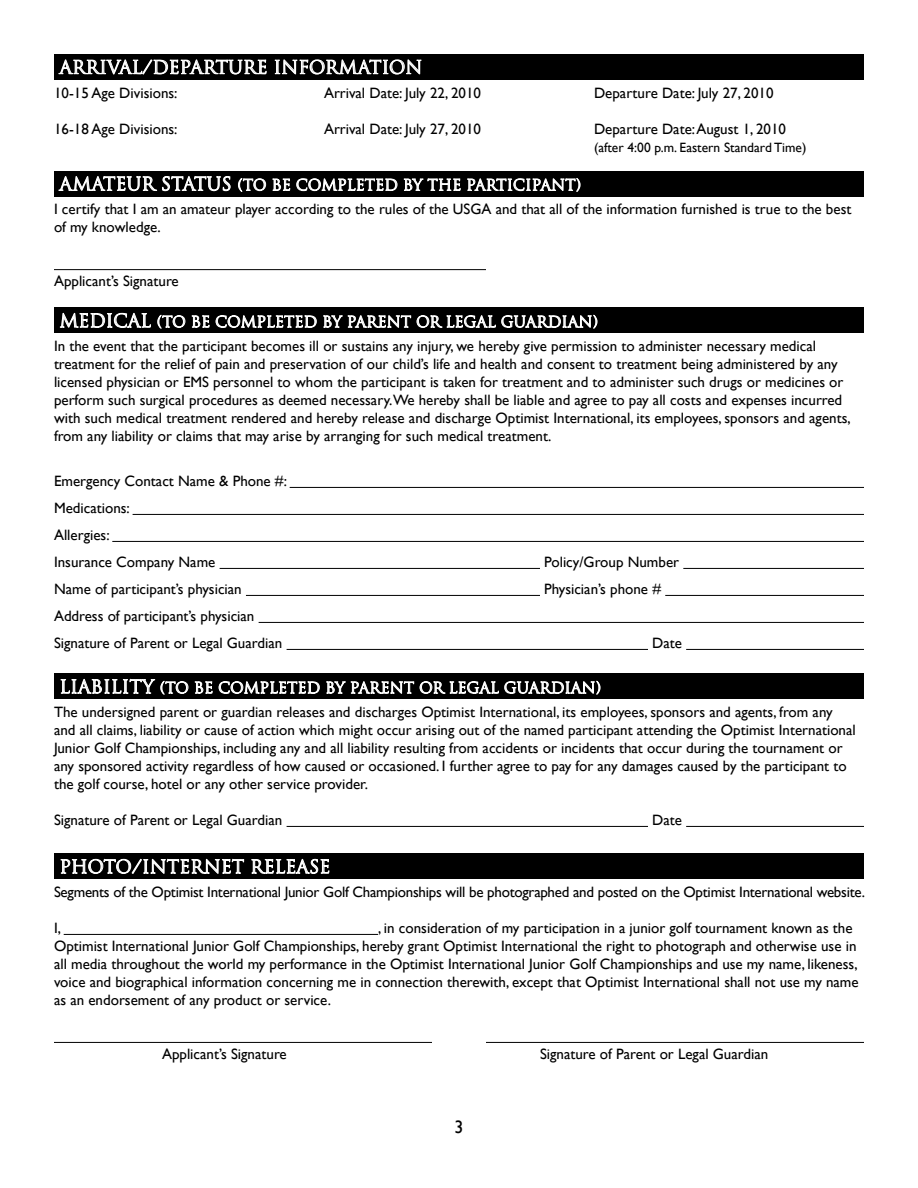
<style>
.page{position:relative;width:918px;height:1188px;background:#fff}
.page>*{position:absolute;margin:0;border:0;box-sizing:border-box;transform-origin:0 0}
.t1{font:18px "Trajan";color:#fff}
.t2{font:18px "Gill Sans";color:#000}
.t3{font:15px/18px "Gill Sans";color:#000}
.t4{font:15px "Trajan";color:#fff}
.t5{font:13.5px "Gill Sans";color:#000}
.s1{font-size:18px}
</style>
<div class="page">
<hr style="left:54px;top:269px;width:432px;height:1px;background:#000">
<hr style="left:290px;top:487px;width:574px;height:1px;background:#000">
<hr style="left:133px;top:514px;width:731px;height:1px;background:#000">
<hr style="left:112px;top:541px;width:752px;height:1px;background:#000">
<hr style="left:220px;top:568px;width:320px;height:1px;background:#000">
<hr style="left:683px;top:568px;width:181px;height:1px;background:#000">
<hr style="left:246px;top:595px;width:294px;height:1px;background:#000">
<hr style="left:665px;top:595px;width:199px;height:1px;background:#000">
<hr style="left:259px;top:622px;width:605px;height:1px;background:#000">
<hr style="left:287px;top:649px;width:361px;height:1px;background:#000">
<hr style="left:686px;top:649px;width:178px;height:1px;background:#000">
<hr style="left:287px;top:826px;width:361px;height:1px;background:#000">
<hr style="left:686px;top:826px;width:178px;height:1px;background:#000">
<hr style="left:64px;top:934px;width:314px;height:1px;background:#000">
<hr style="left:54px;top:1042px;width:378px;height:1px;background:#000">
<hr style="left:486px;top:1042px;width:378px;height:1px;background:#000">
<div style="left:54px;top:54px;width:810px;height:26px;background:#000"></div>
<svg style="left:58px;top:59px;width:85px;height:16px"></svg>
<div style="left:142px;top:59px;width:10px;height:15px;border:1px solid #fff"></div>
<svg style="left:153px;top:59px;width:114px;height:16px"></svg>
<svg style="left:274px;top:59px;width:148px;height:16px"></svg>
<div style="left:54px;top:171px;width:810px;height:25px;background:#000"></div>
<svg style="left:58px;top:176px;width:173px;height:21px"></svg>
<svg style="left:238px;top:178px;width:28px;height:19px"></svg>
<svg style="left:272px;top:178px;width:189px;height:19px"></svg>
<svg style="left:467px;top:178px;width:114px;height:19px"></svg>
<div style="left:54px;top:308px;width:810px;height:25px;background:#000"></div>
<svg style="left:60px;top:307px;width:91px;height:21px"></svg>
<svg style="left:157px;top:307px;width:160px;height:22px"></svg>
<svg style="left:323px;top:314px;width:275px;height:15px"></svg>
<div style="left:54px;top:674px;width:810px;height:25px;background:#000"></div>
<svg style="left:60px;top:673px;width:260px;height:22px"></svg>
<svg style="left:326px;top:680px;width:275px;height:15px"></svg>
<div style="left:54px;top:854px;width:810px;height:25px;background:#000"></div>
<svg style="left:60px;top:859px;width:71px;height:15px"></svg>
<div style="left:132px;top:859px;width:10px;height:15px;border:1px solid #fff"></div>
<svg style="left:143px;top:859px;width:101px;height:15px"></svg>
<svg style="left:251px;top:858px;width:79px;height:16px"></svg>
<p class="t1" style="left:59px;top:56px;width:365px">ARRIVAL/DEPARTURE INFORMATION</p>
<p class="t3" style="left:54px;top:84px;width:125px">10-15 Age Divisions:</p>
<p class="t3" style="left:324px;top:84px;width:159px">Arrival Date: July 22, 2010</p>
<p class="t3" style="left:594px;top:84px;width:181px">Departure Date: July 27, 2010</p>
<p class="t3" style="left:54px;top:120px;width:125px">16-18 Age Divisions:</p>
<p class="t3" style="left:324px;top:120px;width:159px">Arrival Date: July 27, 2010</p>
<p class="t3" style="left:594px;top:120px;width:194px">Departure Date: August 1, 2010</p>
<p class="t5" style="left:594px;top:139px;width:214px">(after 4:00 p.m. Eastern Standard Time)</p>
<p class="t4" style="left:59px;top:176px;width:523px"><span class="s1">AMATEUR STATUS</span> (TO BE COMPLETED BY THE PARTICIPANT)</p>
<p class="t3" style="left:54px;top:200px;width:799px">I certify that I am an amateur player according to the rules of the USGA and that all of the information furnished is true to the best of my knowledge.</p>
<p class="t3" style="left:54px;top:272px;width:126px">Applicant’s Signature</p>
<p class="t4" style="left:59px;top:313px;width:540px"><span class="s1">MEDICAL</span> (TO BE COMPLETED BY PARENT OR LEGAL GUARDIAN)</p>
<p class="t3" style="left:54px;top:337px;width:798px">In the event that the participant becomes ill or sustains any injury, we hereby give permission to administer necessary medical treatment for the relief of pain and preservation of our child’s life and health and consent to treatment being administered by any licensed physician or EMS personnel to whom the participant is taken for treatment and to administer such drugs or medicines or perform such surgical procedures as deemed necessary.We hereby shall be liable and agree to pay all costs and expenses incurred with such medical treatment rendered and hereby release and discharge Optimist International, its employees, sponsors and agents, from any liability or claims that may arise by arranging for such medical treatment.</p>
<p class="t3" style="left:54px;top:468px;width:235px;line-height:27px">Emergency Contact Name &amp; Phone #:<br>Medications:<br>Allergies:<br>Insurance Company Name</p>
<p class="t3" style="left:544px;top:553px;width:137px">Policy/Group Number</p>
<p class="t3" style="left:54px;top:580px;width:189px">Name of participant’s physician</p>
<p class="t3" style="left:544px;top:580px;width:118px">Physician’s phone #</p>
<p class="t3" style="left:54px;top:603px;width:230px;line-height:27px">Address of participant’s physician<br>Signature of Parent or Legal Guardian</p>
<p class="t3" style="left:652px;top:634px;width:31px">Date</p>
<p class="t4" style="left:59px;top:679px;width:543px"><span class="s1">LIABILITY</span> (TO BE COMPLETED BY PARENT OR LEGAL GUARDIAN)</p>
<p class="t3" style="left:54px;top:703px;width:803px">The undersigned parent or guardian releases and discharges Optimist International, its employees, sponsors and agents, from any and all claims, liability or cause of action which might occur arising out of the named participant attending the Optimist International Junior Golf Championships, including any and all liability resulting from accidents or incidents that occur during the tournament or any sponsored activity regardless of how caused or occasioned. I further agree to pay for any damages caused by the participant to the golf course, hotel or any other service provider.</p>
<p class="t3" style="left:54px;top:811px;width:230px">Signature of Parent or Legal Guardian</p>
<p class="t3" style="left:652px;top:811px;width:31px">Date</p>
<p class="t1" style="left:59px;top:856px;width:272px">PHOTO/INTERNET RELEASE</p>
<p class="t3" style="left:54px;top:883px;width:813px">Segments of the Optimist International Junior Golf Championships will be photographed and posted on the Optimist International website.</p>
<p class="t3" style="left:54px;top:919px;width:9px">I,</p>
<p class="t3" style="left:54px;top:919px;width:806px;text-indent:324px">, in consideration of my participation in a junior golf tournament known as the Optimist International Junior Golf Championships, hereby grant Optimist International the right to photograph and otherwise use in all media throughout the world my performance in the Optimist International Junior Golf Championships and use my name, likeness, voice and biographical information concerning me in connection therewith, except that Optimist International shall not use my name as an endorsement of any product or service.</p>
<p class="t3" style="left:162px;top:1045px;width:126px">Applicant’s Signature</p>
<p class="t3" style="left:540px;top:1045px;width:230px">Signature of Parent or Legal Guardian</p>
<p class="t2" style="left:454px;top:1116px;width:10px">3</p>
</div>
